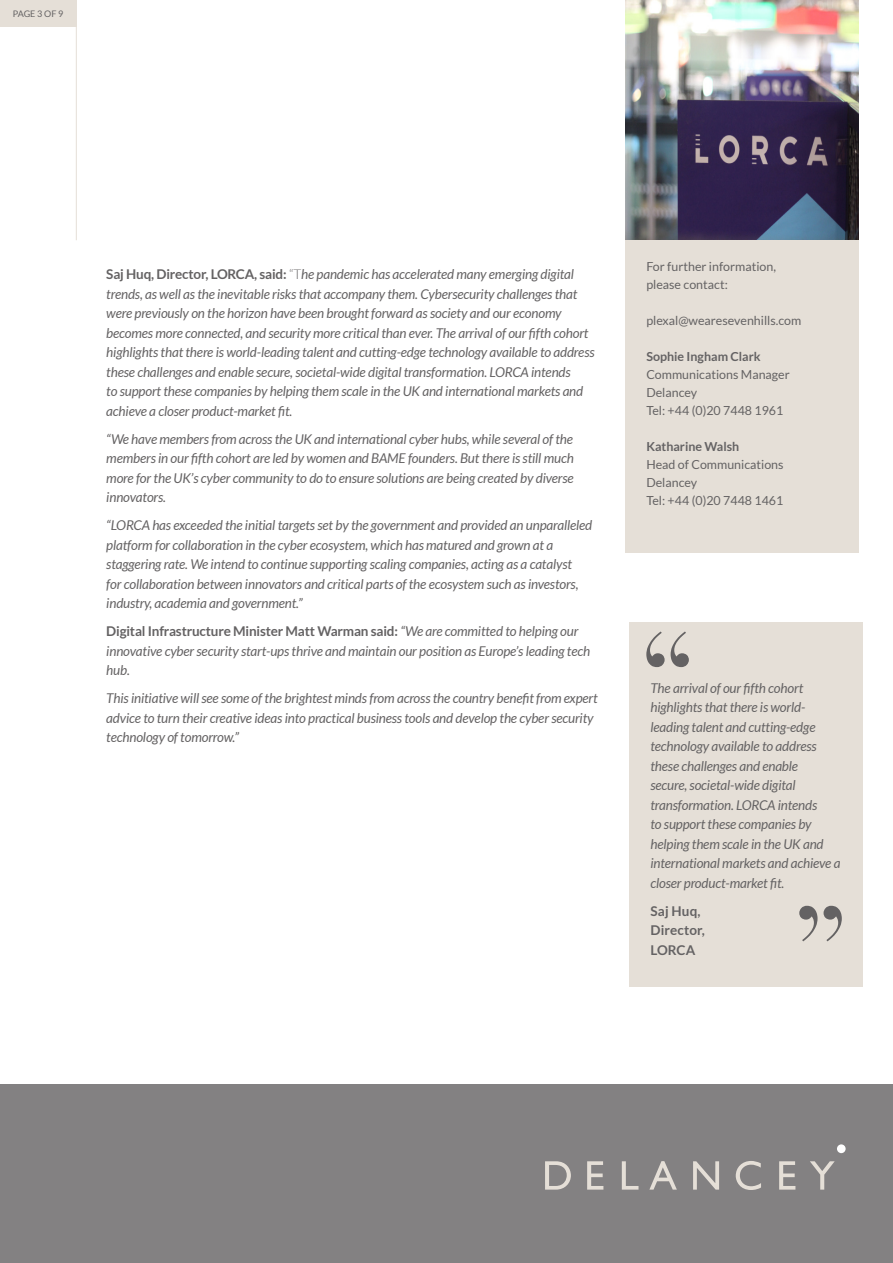
<style>
.page{position:relative;width:893px;height:1263px;background:#fff}
.page>*{position:absolute;margin:0;border:0;box-sizing:border-box;transform-origin:0 0}
.t1{font:italic 13.5px/19.5px "Lato";letter-spacing:-.015em;color:#646263}
.t2{font:700 13.5px/19.5px "Lato";letter-spacing:.01em;color:#646263}
.t3{font:12.45px/18px "Lato";color:#646263}
.t4{font:700 12.45px "Lato";color:#646263}
.t5{font:9px "Lato";letter-spacing:-.01em;color:#646263}
.s1{font-weight:700;font-style:normal}
.s2{font-weight:300;font-style:normal}
</style>
<div class="page">
<div style="left:0;top:1084px;width:893px;height:179px;background:#838182"></div>
<div style="left:837px;top:1144px;width:9px;height:9px;background:#fff;border-radius:50%"></div>
<svg style="left:545px;top:1161px;width:26px;height:28px"></svg>
<svg style="left:587px;top:1161px;width:16px;height:28px"></svg>
<svg style="left:622px;top:1161px;width:16px;height:28px"></svg>
<svg style="left:649px;top:1161px;width:28px;height:28px"></svg>
<svg style="left:693px;top:1161px;width:26px;height:28px"></svg>
<svg style="left:736px;top:1161px;width:25px;height:29px"></svg>
<svg style="left:779px;top:1161px;width:16px;height:28px"></svg>
<svg style="left:810px;top:1161px;width:25px;height:28px"></svg>
<div style="left:0;top:0;width:76px;height:27px;background:#e5dfd7"></div>
<hr style="left:76px;top:0;width:1px;height:240px;background:#e5dfd7">
<div style="left:629px;top:622px;width:234px;height:364px;background:#e5dfd7"></div>
<svg style="left:646px;top:631px;width:43px;height:36px"></svg>
<svg style="left:799px;top:906px;width:43px;height:35px"></svg>
<div style="left:625px;top:239px;width:234px;height:314px;background:#e5dfd7"></div>
<img style="left:625px;top:0;width:234px;height:240px">
<p class="t5" style="left:13px;top:9px;width:52px">PAGE 3 OF 9</p>
<p class="t3" style="left:646px;top:257px;width:131px">For further information, please contact:</p>
<p class="t3" style="left:646px;top:311px;width:157px">plexal@wearesevenhills.com</p>
<p class="t4" style="left:646px;top:349px;width:116px">Sophie Ingham Clark</p>
<p class="t3" style="left:646px;top:365px;width:145px">Communications Manager</p>
<p class="t3" style="left:646px;top:383px;width:52px">Delancey</p>
<p class="t3" style="left:646px;top:401px;width:139px">Tel: +44 (0)20 7448 1961</p>
<p class="t4" style="left:646px;top:439px;width:94px">Katharine Walsh</p>
<p class="t3" style="left:646px;top:455px;width:139px">Head of Communications</p>
<p class="t3" style="left:646px;top:473px;width:52px">Delancey</p>
<p class="t3" style="left:646px;top:491px;width:139px">Tel: +44 (0)20 7448 1461</p>
<p class="t1" style="left:106px;top:265px;width:490px"><span class="s1">Saj Huq, Director, LORCA, said:</span> <span class="s2">“T</span>he pandemic has accelerated many emerging digital trends, as well as the inevitable risks that accompany them. Cybersecurity challenges that were previously on the horizon have been brought forward as society and our economy becomes more connected, and security more critical than ever. The arrival of our fifth cohort highlights that there is world-leading talent and cutting-edge technology available to address these challenges and enable secure, societal-wide digital transformation. LORCA intends<br>to support these companies by helping them scale in the UK and international markets and achieve a closer product-market fit.</p>
<p class="t1" style="left:106px;top:429px;width:469px;text-align:justify">“We have members from across the UK and international cyber hubs, while several of the members in our fifth cohort are led by women and BAME founders. But there is still much more for the UK’s cyber community to do to ensure solutions are being created by diverse innovators.</p>
<p class="t1" style="left:106px;top:516px;width:488px">“LORCA has exceeded the initial targets set by the government and provided an unparalleled platform for collaboration in the cyber ecosystem, which has matured and grown at a staggering rate. We intend to continue supporting scaling companies, acting as a catalyst<br>for collaboration between innovators and critical parts of the ecosystem such as investors, industry, academia and government.”</p>
<p class="t1" style="left:106px;top:622px;width:485px"><span class="s1">Digital Infrastructure Minister Matt Warman said:</span> “We are committed to helping our innovative cyber security start-ups thrive and maintain our position as Europe’s leading tech hub.</p>
<p class="t1" style="left:106px;top:689px;width:493px">This initiative will see some of the brightest minds from across the country benefit from expert advice to turn their creative ideas into practical business tools and develop the cyber security technology of tomorrow.”</p>
<p class="t1" style="left:650px;top:678px;width:192px">The arrival of our fifth cohort highlights that there is world&shy;leading talent and cutting-edge technology available to address these challenges and enable<br>secure, societal-wide digital transformation. LORCA intends<br>to support these companies by helping them scale in the UK and international markets and achieve a closer product-market fit.</p>
<p class="t2" style="left:650px;top:901px;width:56px">Saj Huq,<br>Director,<br>LORCA</p>
</div>
